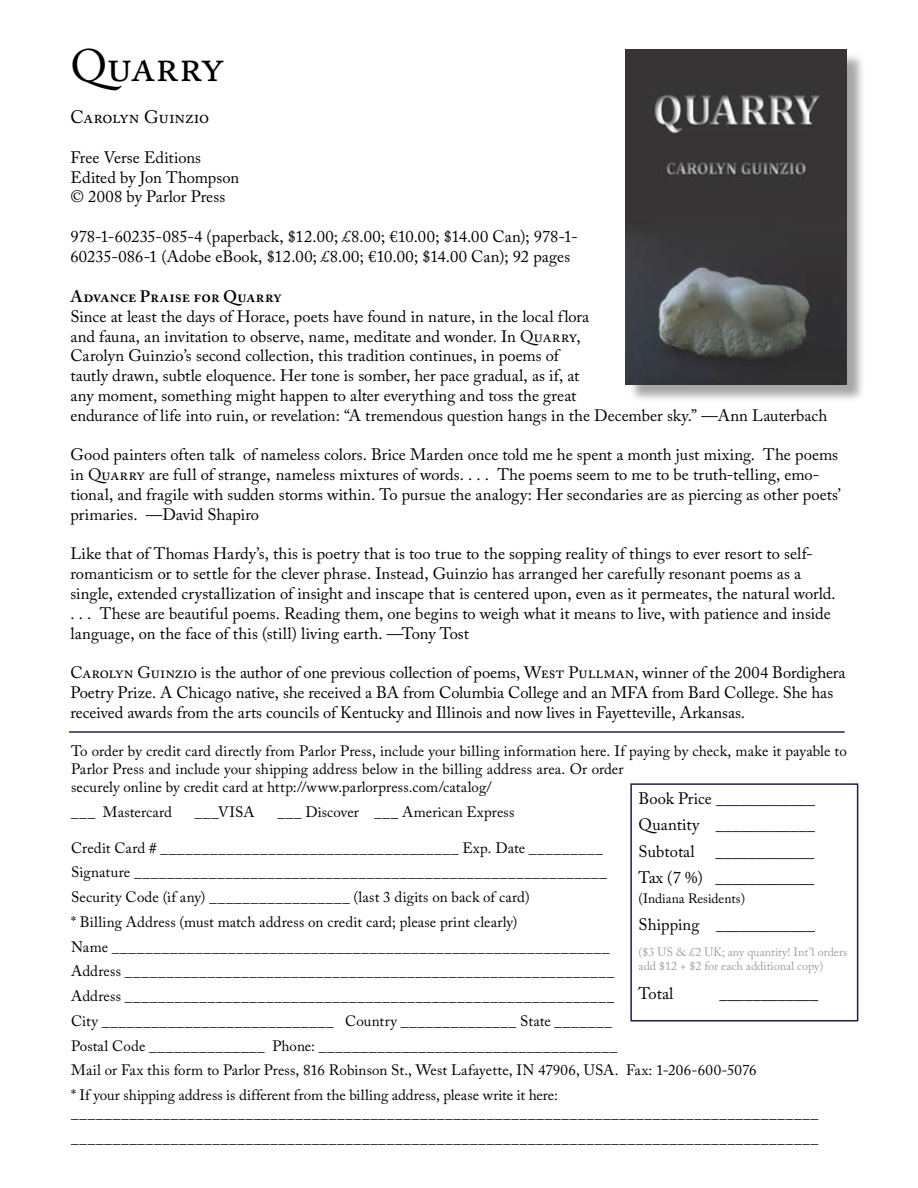
<style>
.page{position:relative;width:918px;height:1188px;background:#fff}
.page>*{position:absolute;margin:0;border:0;box-sizing:border-box;transform-origin:0 0}
.t1{font:45px "Adobe Caslon Pro";color:#000}
.t2{font:18px "Adobe Caslon Pro";letter-spacing:-.01em;color:#000}
.t3{font:16.5px/19.8px "Adobe Caslon Pro";color:#000}
.t4{font:600 16.5px "Adobe Caslon Pro";letter-spacing:.01em;color:#000}
.t5{font:15px/24.8px "Adobe Caslon Pro";letter-spacing:.005em;color:#000}
.t6{font:13.5px "Adobe Caslon Pro";color:#000}
.t7{font:12px/14.4px "Adobe Caslon Pro";color:#9d9fa2}
</style>
<div class="page">
<hr style="left:69px;top:731px;width:776px;height:2px;background:#1e285b">
<div style="left:630px;top:783px;width:228px;height:239px;border:2px solid #1b1f4f"></div>
<div style="left:628px;top:52px;width:237px;height:351px;background:#000;opacity:.35"></div>
<img style="left:625px;top:50px;width:222px;height:335px">
<h1 class="t1" style="left:70px;top:40px;width:154px">Quarry</h1>
<p class="t2" style="left:70px;top:107px;width:140px">Carolyn Guinzio</p>
<p class="t3" style="left:70px;top:147px;width:170px">Free Verse Editions<br>Edited by Jon Thompson © 2008 by Parlor Press</p>
<p class="t3" style="left:70px;top:227px;width:509px">978-1-60235-085-4 (paperback, $12.00; £8.00; €10.00; $14.00 Can); 978-1-<br>60235-086-1 (Adobe eBook, $12.00; £8.00; €10.00; $14.00 Can); 92 pages</p>
<p class="t4" style="left:70px;top:287px;width:213px">Advance Praise for Quarry</p>
<p class="t3" style="left:70px;top:306px;width:759px">Since at least the days of Horace, poets have found in nature, in the local flora<br>and fauna, an invitation to observe, name, meditate and wonder. In Quarry,<br>Carolyn Guinzio’s second collection, this tradition continues, in poems of<br>tautly drawn, subtle eloquence. Her tone is somber, her pace gradual, as if, at<br>any moment, something might happen to alter everything and toss the great<br>endurance of life into ruin, or revelation: “A tremendous question hangs in the December sky.” —Ann Lauterbach</p>
<p class="t3" style="left:70px;top:445px;width:772px">Good painters often talk of nameless colors. Brice Marden once told me he spent a month just mixing. The poems in Quarry are full of strange, nameless mixtures of words. . . . The poems seem to me to be truth-telling, emo&shy;tional, and fragile with sudden storms within. To pursue the analogy: Her secondaries are as piercing as other poets’ primaries. —David Shapiro</p>
<p class="t3" style="left:70px;top:544px;width:767px">Like that of Thomas Hardy’s, this is poetry that is too true to the sopping reality of things to ever resort to self&shy;romanticism or to settle for the clever phrase. Instead, Guinzio has arranged her carefully resonant poems as a single, extended crystallization of insight and inscape that is centered upon, even as it permeates, the natural world. . . . These are beautiful poems. Reading them, one begins to weigh what it means to live, with patience and inside language, on the face of this (still) living earth. —Tony Tost</p>
<p class="t3" style="left:70px;top:663px;width:777px">Carolyn Guinzio is the author of one previous collection of poems, West Pullman, winner of the 2004 Bordighera<br>Poetry Prize. A Chicago native, she received a BA from Columbia College and an MFA from Bard College. She has received awards from the arts councils of Kentucky and Illinois and now lives in Fayetteville, Arkansas.</p>
<p class="t5" style="left:71px;top:742px;width:777px;line-height:18px">To order by credit card directly from Parlor Press, include your billing information here. If paying by check, make it payable to<br>Parlor Press and include your shipping address below in the billing address area. Or order<br>securely online by credit card at http://www.parlorpress.com/catalog/</p>
<p class="t5" style="left:71px;top:799px;width:102px">___ Mastercard</p>
<p class="t5" style="left:195px;top:799px;width:61px">___VISA</p>
<p class="t5" style="left:277px;top:799px;width:238px">___ Discover ___ American Express</p>
<p class="t5" style="left:71px;top:835px;width:687px">Credit Card # ____________________________________ Exp. Date _________<br>Signature _________________________________________________________<br>Security Code (if any) _________________ (last 3 digits on back of card)<br>* Billing Address (must match address on credit card; please print clearly)<br>Name ____________________________________________________________<br>Address ___________________________________________________________<br>Address ___________________________________________________________<br>City ____________________________ Country ______________ State _______<br>Postal Code ______________ Phone: ____________________________________<br>Mail or Fax this form to Parlor Press, 816 Robinson St., West Lafayette, IN 47906, USA. Fax: 1-206-600-5076 * If your shipping address is different from the billing address, please write it here:</p>
<p class="t5" style="left:71px;top:1100px;width:749px">__________________________________________________________________________________________ __________________________________________________________________________________________</p>
<p class="t3" style="left:639px;top:785px;width:178px;line-height:26.5px;text-align:justify">Book Price ____________ Quantity ____________ Subtotal</p>
<p class="t3" style="left:639px;top:838px;width:177px;line-height:26.5px;text-align:right">____________<br>Tax (7 %) ____________</p>
<p class="t6" style="left:639px;top:891px;width:108px">(Indiana Residents)</p>
<p class="t3" style="left:639px;top:914px;width:178px">Shipping ____________</p>
<p class="t7" style="left:639px;top:945px;width:210px">($3 US &amp; £2 UK; any quantity! Int’l orders add $12 + $2 for each additional copy)</p>
<p class="t3" style="left:639px;top:983px;width:36px">Total</p>
<p class="t3" style="left:719px;top:983px;width:100px">____________</p>
</div>
